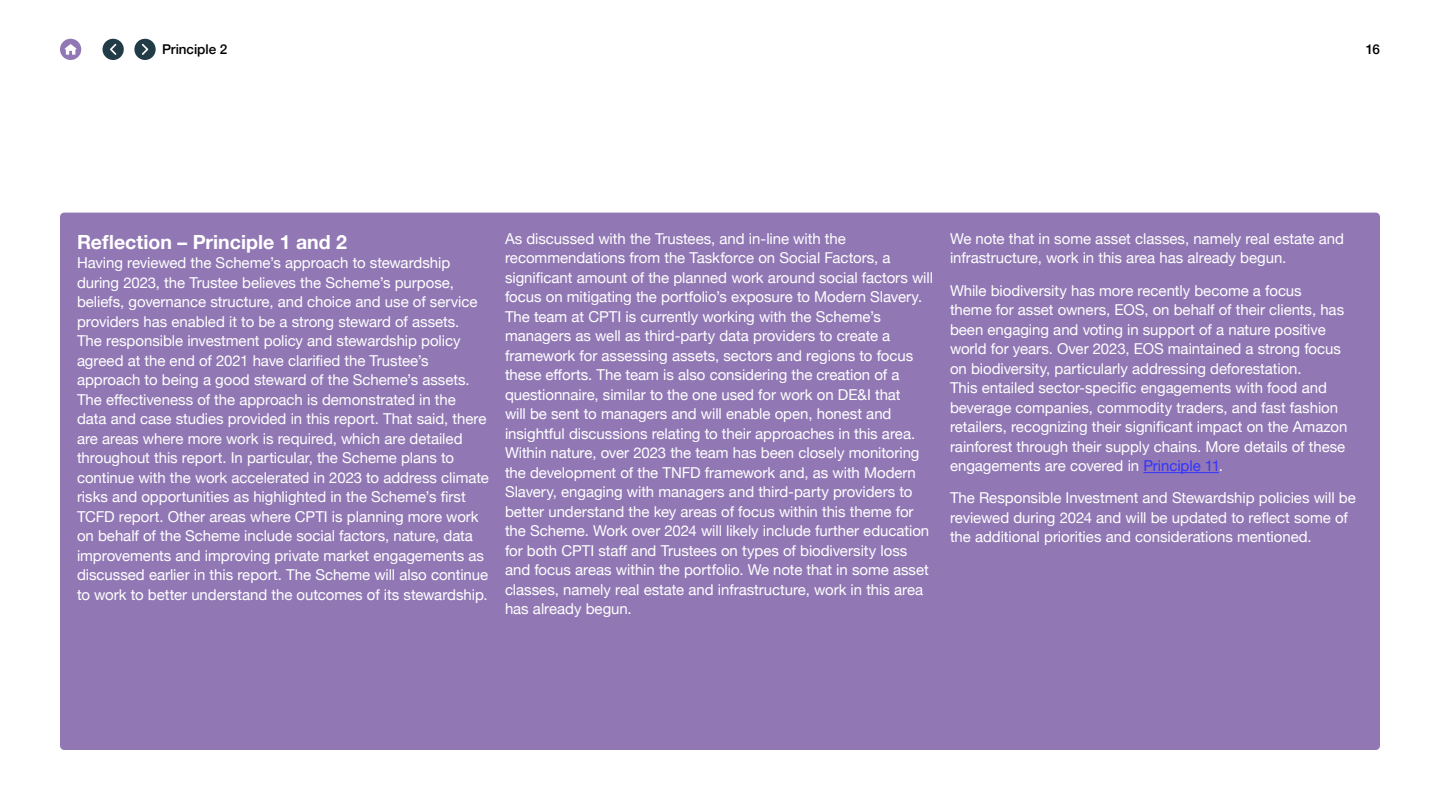
<style>
.page{position:relative;width:1440px;height:810px;background:#fff}
.page>*{position:absolute;margin:0;border:0;box-sizing:border-box;transform-origin:0 0}
.t1{font:700 19.5px "Helvetica Neue";color:#fff}
.t2{font:15px/19.5px "Helvetica Neue";letter-spacing:-.005em;color:#fff}
.t3{font:500 13.5px "Helvetica Neue";letter-spacing:-.005em;color:#000}
.s1{color:#33f}
</style>
<div class="page">
<div style="left:60px;top:213px;width:1320px;height:537px;background:#9178b5;border-radius:4px"></div>
<hr style="left:1143px;top:472px;width:76px;height:1px;background:#33f">
<svg style="left:134px;top:39px;width:22px;height:21px"></svg>
<svg style="left:103px;top:39px;width:21px;height:21px"></svg>
<svg style="left:60px;top:39px;width:21px;height:21px"></svg>
<p class="t3" style="left:162px;top:39px;width:67px">Principle 2</p>
<p class="t3" style="left:1366px;top:38px;width:16px">16</p>
<h1 class="t1" style="left:77px;top:226px;width:272px">Reflection – Principle 1 and 2</h1>
<p class="t2" style="left:77px;top:254px;width:413px">Having reviewed the Scheme’s approach to stewardship during 2023, the Trustee believes the Scheme’s purpose, beliefs, governance structure, and choice and use of service providers has enabled it to be a strong steward of assets.<br>The responsible investment policy and stewardship policy agreed at the end of 2021 have clarified the Trustee’s approach to being a good steward of the Scheme’s assets.<br>The effectiveness of the approach is demonstrated in the data and case studies provided in this report. That said, there are areas where more work is required, which are detailed throughout this report. In particular, the Scheme plans to continue with the work accelerated in 2023 to address climate risks and opportunities as highlighted in the Scheme’s first TCFD report. Other areas where CPTI is planning more work on behalf of the Scheme include social factors, nature, data improvements and improving private market engagements as discussed earlier in this report. The Scheme will also continue to work to better understand the outcomes of its stewardship.</p>
<p class="t2" style="left:505px;top:230px;width:430px">As discussed with the Trustees, and in-line with the recommendations from the Taskforce on Social Factors, a significant amount of the planned work around social factors will focus on mitigating the portfolio’s exposure to Modern Slavery.<br>The team at CPTI is currently working with the Scheme’s managers as well as third-party data providers to create a framework for assessing assets, sectors and regions to focus these efforts. The team is also considering the creation of a questionnaire, similar to the one used for work on DE&amp;I that<br>will be sent to managers and will enable open, honest and insightful discussions relating to their approaches in this area.<br>Within nature, over 2023 the team has been closely monitoring the development of the TNFD framework and, as with Modern Slavery, engaging with managers and third-party providers to better understand the key areas of focus within this theme for the Scheme. Work over 2024 will likely include further education for both CPTI staff and Trustees on types of biodiversity loss and focus areas within the portfolio. We note that in some asset classes, namely real estate and infrastructure, work in this area has already begun.</p>
<p class="t2" style="left:950px;top:230px;width:395px">We note that in some asset classes, namely real estate and infrastructure, work in this area has already begun.</p>
<p class="t2" style="left:950px;top:281px;width:399px">While biodiversity has more recently become a focus<br>theme for asset owners, EOS, on behalf of their clients, has been engaging and voting in support of a nature positive world for years. Over 2023, EOS maintained a strong focus on biodiversity, particularly addressing deforestation.<br>This entailed sector-specific engagements with food and beverage companies, commodity traders, and fast fashion retailers, recognizing their significant impact on the Amazon rainforest through their supply chains. More details of these engagements are covered in <span class="s1">Principle 11</span>.</p>
<p class="t2" style="left:950px;top:489px;width:407px">The Responsible Investment and Stewardship policies will be reviewed during 2024 and will be updated to reflect some of the additional priorities and considerations mentioned.</p>
</div>
